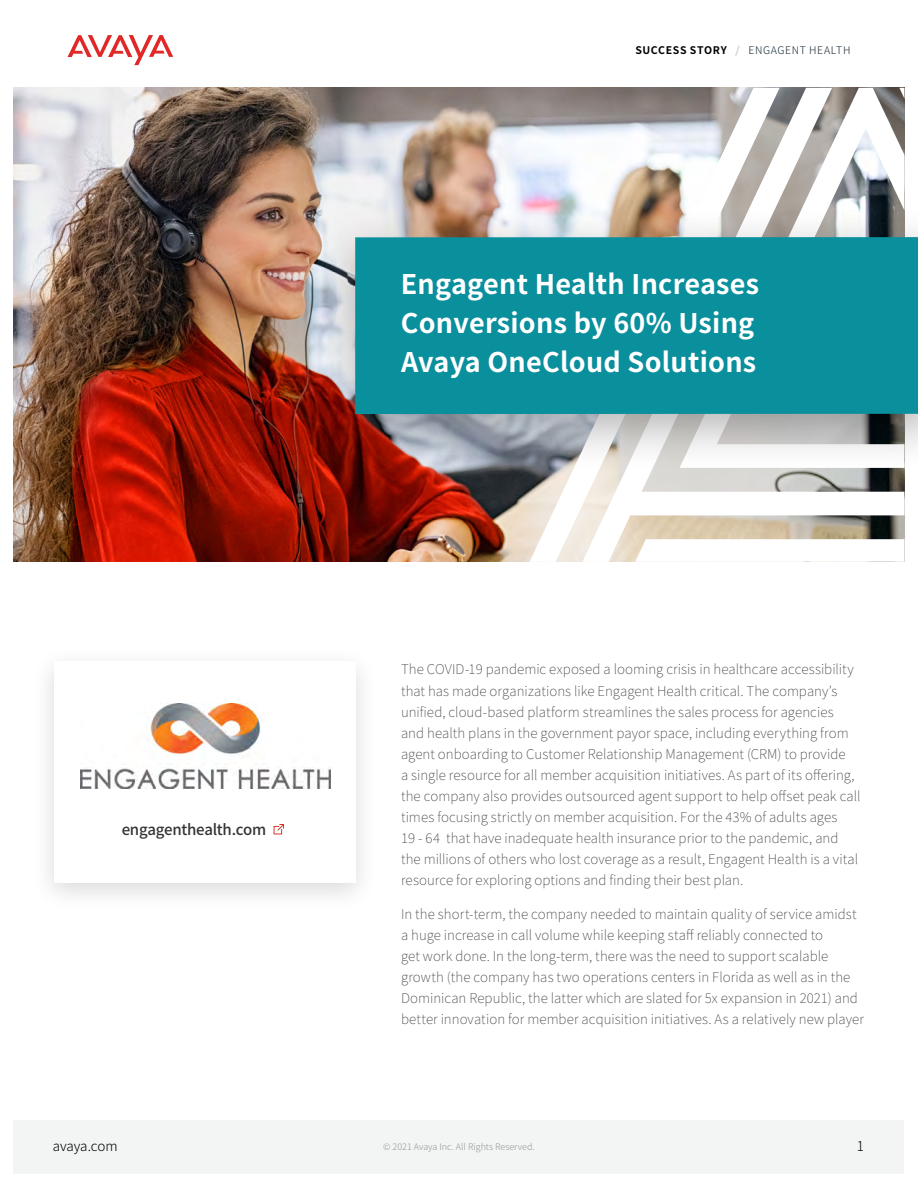
<style>
.page{position:relative;width:918px;height:1188px;background:#fff}
.page>*{position:absolute;margin:0;border:0;box-sizing:border-box;transform-origin:0 0}
.t1{font:700 27px/39px "Noto Sans JP";letter-spacing:.01em;color:#fff}
.t2{font:500 15px "Noto Sans JP";letter-spacing:-.02em;color:#343433}
.t3{font:100 13.5px/21px "Noto Sans JP";letter-spacing:.005em;color:#343433}
.t4{font:300 13.5px "Noto Sans JP";letter-spacing:-.01em;color:#000}
.t5{font:300 10.5px "Noto Sans JP";letter-spacing:.055em;color:#162835}
.t6{font:300 9px "Noto Sans JP";color:#939598}
.s1{font-weight:700;color:#000}
.s2{color:#939598}
</style>
<div class="page">
<svg style="left:67px;top:35px;width:106px;height:30px"></svg>
<div style="left:14px;top:1120px;width:890px;height:54px;background:#f3f4f4"></div>
<img style="left:14px;top:88px;width:516px;height:474px">
<div style="left:31px;top:645px;width:347px;height:267px;background:#000;opacity:.15"></div>
<div style="left:54px;top:662px;width:301px;height:221px;background:#fff"></div>
<svg style="left:274px;top:824px;width:10px;height:10px"></svg>
<svg style="left:530px;top:88px;width:52px;height:474px"></svg>
<svg style="left:582px;top:88px;width:322px;height:474px"></svg>
<svg style="left:680px;top:88px;width:224px;height:117px"></svg>
<div style="left:310px;top:205px;width:608px;height:268px;background:#000;opacity:.3"></div>
<div style="left:355px;top:237px;width:563px;height:177px;background:#0a8f9c"></div>
<img style="left:81px;top:704px;width:250px;height:84px">
<p class="t5" style="left:635px;top:45px;width:217px"><span class="s1">SUCCESS STORY</span> <span class="s2">/</span> ENGAGENT HEALTH</p>
<p class="t2" style="left:122px;top:821px;width:146px">engagenthealth.com</p>
<h1 class="t1" style="left:401px;top:266px;width:360px">Engagent Health Increases<br>Conversions by 60% Using<br>Avaya OneCloud Solutions</h1>
<p class="t3" style="left:401px;top:659px;width:461px">The COVID-19 pandemic exposed a looming crisis in healthcare accessibility that has made organizations like Engagent Health critical. The company’s unified, cloud-based platform streamlines the sales process for agencies<br>and health plans in the government payor space, including everything from agent onboarding to Customer Relationship Management (CRM) to provide<br>a single resource for all member acquisition initiatives. As part of its offering, the company also provides outsourced agent support to help offset peak call times focusing strictly on member acquisition. For the 43% of adults ages<br>19 - 64 that have inadequate health insurance prior to the pandemic, and the millions of others who lost coverage as a result, Engagent Health is a vital resource for exploring options and finding their best plan.</p>
<p class="t3" style="left:401px;top:904px;width:464px">In the short-term, the company needed to maintain quality of service amidst a huge increase in call volume while keeping staff reliably connected to<br>get work done. In the long-term, there was the need to support scalable growth (the company has two operations centers in Florida as well as in the Dominican Republic, the latter which are slated for 5x expansion in 2021) and better innovation for member acquisition initiatives. As a relatively new player</p>
<p class="t4" style="left:53px;top:1138px;width:66px">avaya.com</p>
<p class="t6" style="left:383px;top:1142px;width:153px">© 2021 Avaya Inc. All Rights Reserved.</p>
<p class="t4" style="left:857px;top:1138px;width:9px">1</p>
</div>
